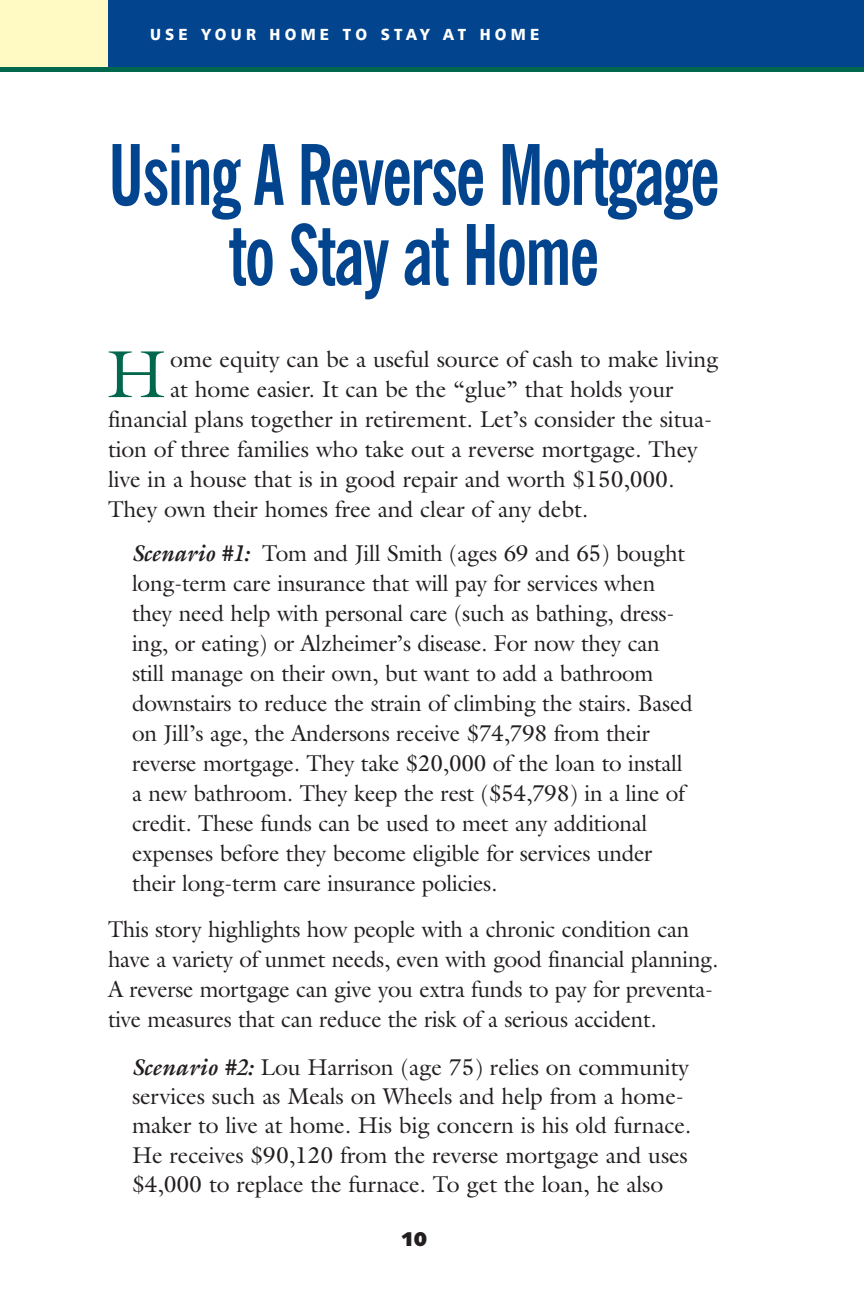
<style>
.page{position:relative;width:864px;height:1296px;background:#fff}
.page>*{position:absolute;margin:0;border:0;box-sizing:border-box;transform-origin:0 0}
.t1{font:700 condensed 83.2px/80px "News Gothic BT";letter-spacing:-.025em;color:#02448d;text-align:center;scale:.85 1}
.t2{font:67.2px "Galliard";color:#01674d}
.t3{font:23px/30px "Galliard";letter-spacing:-.01em;color:#231f20}
.t4{font:20px "Humanist 531 BT Ultra Black A";color:#231f20}
.t5{font:16px "Humanist 777 BT Black B";letter-spacing:.275em;color:#fff;scale:.95 1}
.s1{font-weight:700;font-style:italic}
</style>
<div class="page">
<div style="left:0;top:0;width:108px;height:72px;background:#fffac4"></div>
<div style="left:108px;top:0;width:756px;height:72px;background:#02448d"></div>
<div style="left:0;top:67px;width:864px;height:5px;background:#01674d"></div>
<p class="t5" style="left:150px;top:28px;width:411px">USE YOUR HOME TO STAY AT HOME</p>
<h1 class="t1" style="left:108px;top:142px;width:721px">Using A Reverse Mortgage to Stay at Home</h1>
<h2 class="t2" style="left:107px;top:335px;width:61px">H</h2>
<p class="t3" style="left:170px;top:344px;width:550px">ome equity can be a useful source of cash to make living</p>
<p class="t3" style="left:170px;top:374px;width:505px">at home easier. It can be the “glue” that holds your</p>
<p class="t3" style="left:108px;top:404px;width:606px">financial plans together in retirement. Let’s consider the situa-</p>
<p class="t3" style="left:108px;top:434px;width:591px">tion of three families who take out a reverse mortgage. They</p>
<p class="t3" style="left:108px;top:464px;width:568px">live in a house that is in good repair and worth $150,000.</p>
<p class="t3" style="left:108px;top:494px;width:482px">They own their homes free and clear of any debt.</p>
<p class="t3" style="left:132px;top:538px;width:562px"><span class="s1">Scenario #1:</span> Tom and Jill Smith (ages 69 and 65) bought long-term care insurance that will pay for services when they need help with personal care (such as bathing, dress&shy;ing, or eating) or Alzheimer’s disease. For now they can still manage on their own, but want to add a bathroom downstairs to reduce the strain of climbing the stairs. Based on Jill’s age, the Andersons receive $74,798 from their reverse mortgage. They take $20,000 of the loan to install a new bathroom. They keep the rest ($54,798) in a line of credit. These funds can be used to meet any additional expenses before they become eligible for services under their long-term care insurance policies.</p>
<p class="t3" style="left:108px;top:914px;width:612px">This story highlights how people with a chronic condition can have a variety of unmet needs, even with good financial planning.<br>A reverse mortgage can give you extra funds to pay for preventa&shy;tive measures that can reduce the risk of a serious accident.</p>
<p class="t3" style="left:132px;top:1052px;width:561px;line-height:29.4px"><span class="s1">Scenario #2:</span> Lou Harrison (age 75) relies on community services such as Meals on Wheels and help from a home&shy;maker to live at home. His big concern is his old furnace.<br>He receives $90,120 from the reverse mortgage and uses $4,000 to replace the furnace. To get the loan, he also</p>
<p class="t4" style="left:401px;top:1232px;width:28px">10</p>
</div>
